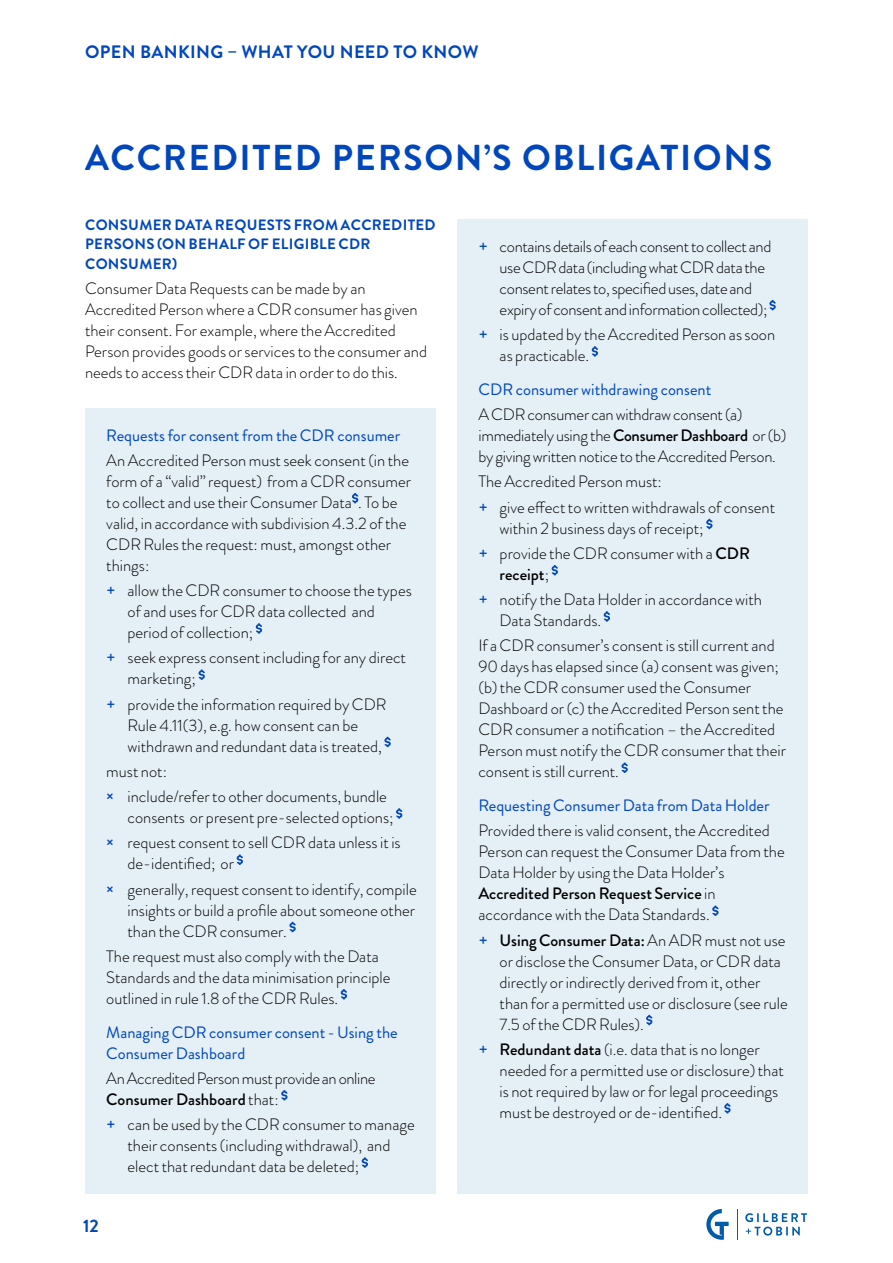
<style>
.page{position:relative;width:893px;height:1263px;background:#fff}
.page>*{position:absolute;margin:0;border:0;box-sizing:border-box;transform-origin:0 0}
.t1{font:700 36px "Brandon Grotesque";letter-spacing:.045em;color:#0047bb}
.t2{font:700 18px "Brandon Grotesque";letter-spacing:.02em;color:#0047bb}
.t3{font:300 16.5px/21px "Brandon Grotesque";color:#000}
.t4{font:300 16.5px/21px "Brandon Grotesque";letter-spacing:-.02em;color:#000}
.t5{font:16.5px/21px "Brandon Grotesque";color:#0047bb}
.t6{font:700 15px/19.5px "Brandon Grotesque";letter-spacing:.02em;color:#0047bb}
.s1{font-weight:500;color:#0047bb}
.s2{font-weight:500}
</style>
<div class="page">
<div style="left:85px;top:408px;width:351px;height:785px;background:#e4eff6"></div>
<svg style="left:352px;top:493px;width:7px;height:10px"></svg>
<svg style="left:256px;top:623px;width:6px;height:11px"></svg>
<svg style="left:199px;top:669px;width:6px;height:11px"></svg>
<svg style="left:384px;top:737px;width:7px;height:10px"></svg>
<svg style="left:396px;top:808px;width:7px;height:11px"></svg>
<svg style="left:237px;top:854px;width:6px;height:11px"></svg>
<svg style="left:289px;top:922px;width:7px;height:10px"></svg>
<svg style="left:341px;top:989px;width:6px;height:10px"></svg>
<svg style="left:281px;top:1090px;width:7px;height:10px"></svg>
<svg style="left:362px;top:1157px;width:6px;height:11px"></svg>
<div style="left:457px;top:219px;width:351px;height:974px;background:#e4eff6"></div>
<svg style="left:769px;top:300px;width:7px;height:10px"></svg>
<svg style="left:592px;top:346px;width:6px;height:11px"></svg>
<svg style="left:706px;top:519px;width:7px;height:10px"></svg>
<svg style="left:552px;top:565px;width:6px;height:10px"></svg>
<svg style="left:604px;top:611px;width:6px;height:11px"></svg>
<svg style="left:621px;top:762px;width:7px;height:11px"></svg>
<svg style="left:712px;top:905px;width:7px;height:11px"></svg>
<svg style="left:646px;top:1015px;width:7px;height:10px"></svg>
<svg style="left:724px;top:1103px;width:7px;height:10px"></svg>
<svg style="left:745px;top:1213px;width:62px;height:22px"></svg>
<svg style="left:706px;top:1209px;width:23px;height:31px"></svg>
<hr style="left:737px;top:1209px;width:1px;height:31px;background:#005baa">
<p class="t2" style="left:85px;top:40px;width:395px">OPEN BANKING – WHAT YOU NEED TO KNOW</p>
<h1 class="t1" style="left:85px;top:133px;width:688px">ACCREDITED PERSON’S OBLIGATIONS</h1>
<p class="t6" style="left:85px;top:215px;width:352px">CONSUMER DATA REQUESTS FROM ACCREDITED<br>PERSONS (ON BEHALF OF ELIGIBLE CDR<br>CONSUMER)</p>
<p class="t3" style="left:85px;top:278px;width:343px">Consumer Data Requests can be made by an Accredited Person where a CDR consumer has given their consent. For example, where the Accredited Person provides goods or services to the consumer and needs to access their CDR data in order to do this.</p>
<p class="t5" style="left:106px;top:425px;width:295px">Requests for consent from the CDR consumer</p>
<p class="t3" style="left:106px;top:450px;width:306px">An Accredited Person must seek consent (in the form of a “valid” request) from a CDR consumer to collect and use their Consumer Data . To be valid, in accordance with subdivision 4.3.2 of the CDR Rules the request: must, amongst other things:</p>
<p class="t3" style="left:128px;top:580px;width:286px;text-indent:-21px"><span class="s1">+</span> allow the CDR consumer to choose the types of and uses for CDR data collected and period of collection;</p>
<p class="t3" style="left:128px;top:647px;width:280px;text-indent:-21px"><span class="s1">+</span> seek express consent including for any direct marketing;</p>
<p class="t3" style="left:128px;top:693px;width:261px;text-indent:-21px"><span class="s1">+</span> provide the information required by CDR<br>Rule 4.11(3), e.g. how consent can be withdrawn and redundant data is treated,</p>
<p class="t3" style="left:106px;top:759px;width:282px;line-height:25.2px">must not:<br><span class="s1">×</span> include/refer to other documents, bundle</p>
<p class="t3" style="left:106px;top:805px;width:296px;line-height:25.2px;text-indent:21px">consents or present pre-selected options; <span class="s1">×</span> request consent to sell CDR data unless it is</p>
<p class="t3" style="left:106px;top:851px;width:312px;line-height:25.2px;text-indent:21px">de-identified; or<br><span class="s1">×</span> generally, request consent to identify, compile</p>
<p class="t3" style="left:128px;top:899px;width:289px">insights or build a profile about someone other than the CDR consumer.</p>
<p class="t3" style="left:106px;top:946px;width:286px">The request must also comply with the Data<br>Standards and the data minimisation principle outlined in rule 1.8 of the CDR Rules.</p>
<p class="t5" style="left:106px;top:1022px;width:293px">Managing CDR consumer consent - Using the<br>Consumer Dashboard</p>
<p class="t4" style="left:106px;top:1068px;width:271px">An Accredited Person must provide an online<br><span class="s2">Consumer Dashboard</span> that:</p>
<p class="t3" style="left:128px;top:1114px;width:289px;text-indent:-21px"><span class="s1">+</span> can be used by the CDR consumer to manage their consents (including withdrawal), and elect that redundant data be deleted;</p>
<p class="t2" style="left:83px;top:1213px;width:17px">12</p>
<p class="t4" style="left:500px;top:236px;width:273px;text-indent:-21px"><span class="s1">+</span> contains details of each consent to collect and use CDR data (including what CDR data the consent relates to, specified uses, date and expiry of consent and information collected);</p>
<p class="t3" style="left:500px;top:324px;width:277px;text-indent:-21px"><span class="s1">+</span> is updated by the Accredited Person as soon as practicable.</p>
<p class="t5" style="left:478px;top:379px;width:234px">CDR consumer withdrawing consent</p>
<p class="t3" style="left:478px;top:404px;width:309px">A CDR consumer can withdraw consent (a) immediately using the <span class="s2">Consumer Dashboard</span> or (b) by giving written notice to the Accredited Person.</p>
<p class="t3" style="left:478px;top:469px;width:298px;line-height:25.2px">The Accredited Person must:<br><span class="s1">+</span> give effect to written withdrawals of consent</p>
<p class="t3" style="left:478px;top:515px;width:273px;line-height:25.2px;text-indent:21px">within 2 business days of receipt;<br><span class="s1">+</span> provide the CDR consumer with a <span class="s2">CDR</span></p>
<p class="t3" style="left:478px;top:562px;width:285px;line-height:25.2px;text-indent:21px"><span class="s2">receipt</span>;<br><span class="s1">+</span> notify the Data Holder in accordance with</p>
<p class="t3" style="left:478px;top:608px;width:298px;line-height:25.2px;text-indent:21px">Data Standards.<br>If a CDR consumer’s consent is still current and</p>
<p class="t3" style="left:478px;top:656px;width:309px">90 days has elapsed since (a) consent was given; (b) the CDR consumer used the Consumer Dashboard or (c) the Accredited Person sent the CDR consumer a notification – the Accredited Person must notify the CDR consumer that their consent is still current.</p>
<p class="t5" style="left:478px;top:795px;width:293px">Requesting Consumer Data from Data Holder</p>
<p class="t3" style="left:478px;top:820px;width:308px">Provided there is valid consent, the Accredited Person can request the Consumer Data from the Data Holder by using the Data Holder’s <span class="s2">Accredited Person Request Service</span> in accordance with the Data Standards.</p>
<p class="t3" style="left:500px;top:929px;width:290px;text-indent:-21px"><span class="s1">+</span> <span class="s2">Using Consumer Data:</span> An ADR must not use or disclose the Consumer Data, or CDR data directly or indirectly derived from it, other than for a permitted use or disclosure (see rule 7.5 of the CDR Rules).</p>
<p class="t3" style="left:500px;top:1039px;width:286px;text-indent:-21px"><span class="s1">+</span> <span class="s2">Redundant data</span> (i.e. data that is no longer needed for a permitted use or disclosure) that is not required by law or for legal proceedings must be destroyed or de-identified.</p>
</div>
